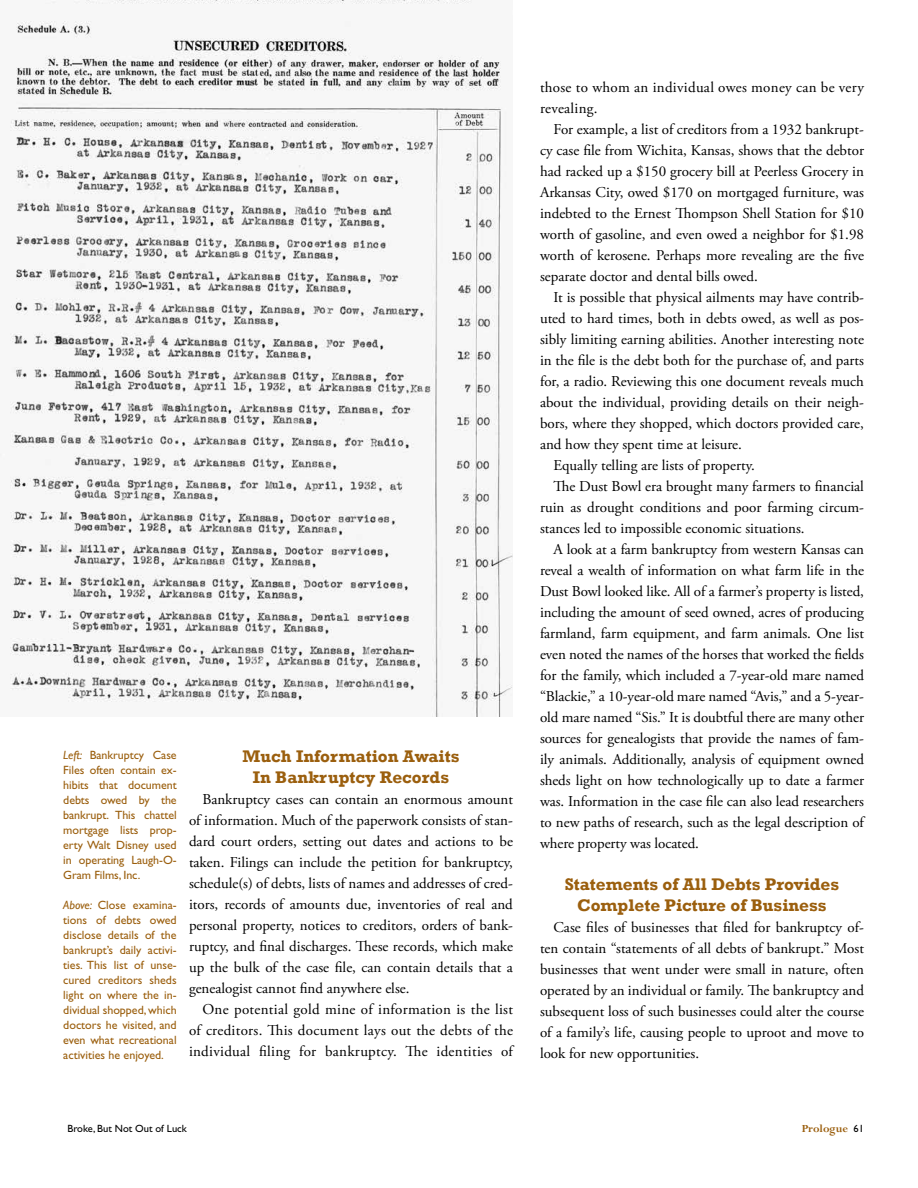
<style>
.page{position:relative;width:918px;height:1188px;background:#fff}
.page>*{position:absolute;margin:0;border:0;box-sizing:border-box;transform-origin:0 0}
.t1{font:700 17.25px/21px "Rockwell";color:#9b5f0e;text-align:center}
.t2{font:15px/21px "Adobe Garamond Pro";color:#000;text-align:justify}
.t3{font:15px/21px "Adobe Garamond Pro";letter-spacing:.02em;color:#000}
.t4{font:12px/15px "Gill Sans Std";letter-spacing:-.005em;color:#9b5f0e;text-align:justify}
.t5{font:700 12px "Perpetua Std";color:#9b5f0e}
.t6{font:10.5px "Gill Sans Std";color:#000}
.s1{font-style:italic}
.s2{font-family:"Gill Sans Std";font-weight:400;font-size:10.5px;color:#000}
</style>
<div class="page">
<img style="left:10px;top:0;width:503px;height:717px">
<p class="t4" style="left:63px;top:747px;width:115px"><span class="s1">Left:</span> Bankruptcy Case Files often contain ex&shy;hibits that document debts owed by the bankrupt. This chattel mortgage lists prop&shy;erty Walt Disney used in operating Laugh-O-Gram Films, Inc.</p>
<p class="t4" style="left:63px;top:897px;width:115px"><span class="s1">Above:</span> Close examina&shy;tions of debts owed disclose details of the bankrupt’s daily activi&shy;ties. This list of unse&shy;cured creditors sheds light on where the in&shy;dividual shopped, which doctors he visited, and even what recreational activities he enjoyed.</p>
<p class="t1" style="left:243px;top:746px;width:218px">Much Information Awaits<br>In Bankruptcy Records</p>
<p class="t2" style="left:189px;top:790px;width:326px;text-indent:14px">Bankruptcy cases can contain an enormous amount of information. Much of the paperwork consists of stan&shy;dard court orders, setting out dates and actions to be taken. Filings can include the petition for bankruptcy, schedule(s) of debts, lists of names and addresses of cred&shy;itors, records of amounts due, inventories of real and personal property, notices to creditors, orders of bank&shy;ruptcy, and final discharges. These records, which make up the bulk of the case file, can contain details that a genealogist cannot find anywhere else.</p>
<p class="t2" style="left:189px;top:1000px;width:326px;text-indent:14px">One potential gold mine of information is the list of creditors. This document lays out the debts of the individual filing for bankruptcy. The identities of</p>
<p class="t3" style="left:540px;top:77px;width:326px">those to whom an individual owes money can be very revealing.</p>
<p class="t2" style="left:540px;top:119px;width:326px;text-indent:14px">For example, a list of creditors from a 1932 bankrupt&shy;cy case file from Wichita, Kansas, shows that the debtor had racked up a $150 grocery bill at Peerless Grocery in Arkansas City, owed $170 on mortgaged furniture, was indebted to the Ernest Thompson Shell Station for $10 worth of gasoline, and even owed a neighbor for $1.98 worth of kerosene. Perhaps more revealing are the five separate doctor and dental bills owed.</p>
<p class="t2" style="left:554px;top:287px;width:312px">It is possible that physical ailments may have contrib-</p>
<p class="t2" style="left:540px;top:308px;width:326px">uted to hard times, both in debts owed, as well as pos-</p>
<p class="t2" style="left:540px;top:329px;width:325px">sibly limiting earning abilities. Another interesting note</p>
<p class="t2" style="left:540px;top:350px;width:326px">in the file is the debt both for the purchase of, and parts</p>
<p class="t2" style="left:540px;top:371px;width:325px">for, a radio. Reviewing this one document reveals much</p>
<p class="t2" style="left:540px;top:392px;width:326px">about the individual, providing details on their neigh-</p>
<p class="t2" style="left:540px;top:413px;width:326px">bors, where they shopped, which doctors provided care,</p>
<p class="t2" style="left:540px;top:434px;width:203px">and how they spent time at leisure.</p>
<p class="t2" style="left:554px;top:455px;width:203px">Equally telling are lists of property.</p>
<p class="t2" style="left:554px;top:476px;width:312px">The Dust Bowl era brought many farmers to financial</p>
<p class="t2" style="left:540px;top:497px;width:326px">ruin as drought conditions and poor farming circum-</p>
<p class="t2" style="left:540px;top:518px;width:266px">stances led to impossible economic situations.</p>
<p class="t2" style="left:554px;top:539px;width:312px">A look at a farm bankruptcy from western Kansas can</p>
<p class="t2" style="left:540px;top:560px;width:326px">reveal a wealth of information on what farm life in the</p>
<p class="t2" style="left:540px;top:581px;width:326px">Dust Bowl looked like. All of a farmer’s property is listed,</p>
<p class="t2" style="left:540px;top:602px;width:325px">including the amount of seed owned, acres of producing</p>
<p class="t2" style="left:540px;top:623px;width:326px">farmland, farm equipment, and farm animals. One list</p>
<p class="t2" style="left:540px;top:644px;width:326px">even noted the names of the horses that worked the fields</p>
<p class="t2" style="left:540px;top:665px;width:325px">for the family, which included a 7-year-old mare named</p>
<p class="t2" style="left:540px;top:686px;width:326px">“Blackie,” a 10-year-old mare named “Avis,” and a 5-year-</p>
<p class="t2" style="left:540px;top:707px;width:325px">old mare named “Sis.” It is doubtful there are many other</p>
<p class="t2" style="left:540px;top:728px;width:326px">sources for genealogists that provide the names of fam-</p>
<p class="t2" style="left:540px;top:749px;width:326px">ily animals. Additionally, analysis of equipment owned</p>
<p class="t2" style="left:540px;top:770px;width:326px">sheds light on how technologically up to date a farmer</p>
<p class="t2" style="left:540px;top:791px;width:326px">was. Information in the case file can also lead researchers</p>
<p class="t2" style="left:540px;top:812px;width:325px">to new paths of research, such as the legal description of</p>
<p class="t2" style="left:540px;top:833px;width:161px">where property was located.</p>
<p class="t1" style="left:565px;top:874px;width:276px">Statements of All Debts Provides<br>Complete Picture of Business</p>
<p class="t2" style="left:540px;top:917px;width:326px;text-indent:14px">Case files of businesses that filed for bankruptcy of&shy;ten contain “statements of all debts of bankrupt.” Most businesses that went under were small in nature, often operated by an individual or family. The bankruptcy and subsequent loss of such businesses could alter the course of a family’s life, causing people to uproot and move to look for new opportunities.</p>
<p class="t6" style="left:68px;top:1122px;width:121px">Broke, But Not Out of Luck</p>
<p class="t5" style="left:802px;top:1123px;width:64px">Prologue <span class="s2">61</span></p>
</div>
